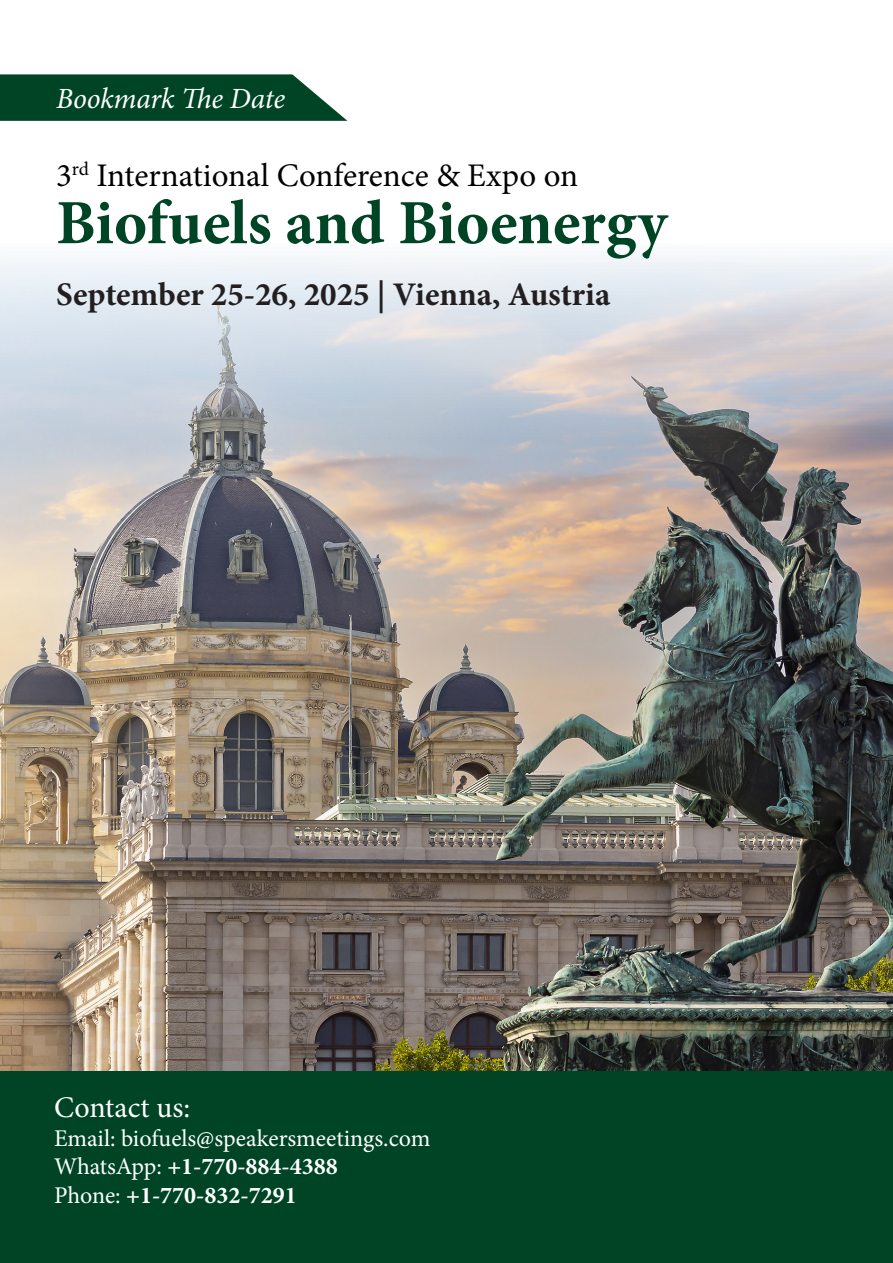
<style>
.page{position:relative;width:893px;height:1263px;background:#fff}
.page>*{position:absolute;margin:0;border:0;box-sizing:border-box;transform-origin:0 0}
.t1{font:700 63px "Minion Pro";color:#004426}
.t2{font:700 33px "Minion Pro";color:#231f20}
.t3{font:33px "Minion Pro";color:#000}
.t4{font:30px "Minion Pro";color:#fff}
.t5{font:italic 29.4px "Minion Pro";letter-spacing:-.01em;color:#fff}
.t6{font:700 24px "Minion Pro";color:#fff}
.t7{font:24px "Minion Pro";color:#fff}
.s1{font-weight:400}
</style>
<div class="page">
<img style="left:0;top:255px;width:893px;height:816px">
<div style="left:0;top:1071px;width:893px;height:192px;background:#004426"></div>
<svg style="left:0;top:74px;width:347px;height:47px;background:#165439"></svg>
<p class="t5" style="left:56px;top:78px;width:231px">Bookmark The Date</p>
<p class="t3" style="left:56px;top:153px;width:524px">3<sup>rd</sup> International Conference &amp; Expo on</p>
<p class="t1" style="left:56px;top:179px;width:613px">Biofuels and Bioenergy</p>
<p class="t2" style="left:56px;top:271px;width:556px">September 25-26, 2025 | Vienna, Austria</p>
<p class="t4" style="left:54px;top:1087px;width:138px">Contact us:</p>
<p class="t7" style="left:54px;top:1122px;width:378px">Email: biofuels@speakersmeetings.com</p>
<p class="t6" style="left:54px;top:1150px;width:285px"><span class="s1">WhatsApp:</span> +1-770-884-4388</p>
<p class="t6" style="left:54px;top:1178px;width:244px"><span class="s1">Phone:</span> +1-770-832-7291</p>
</div>
